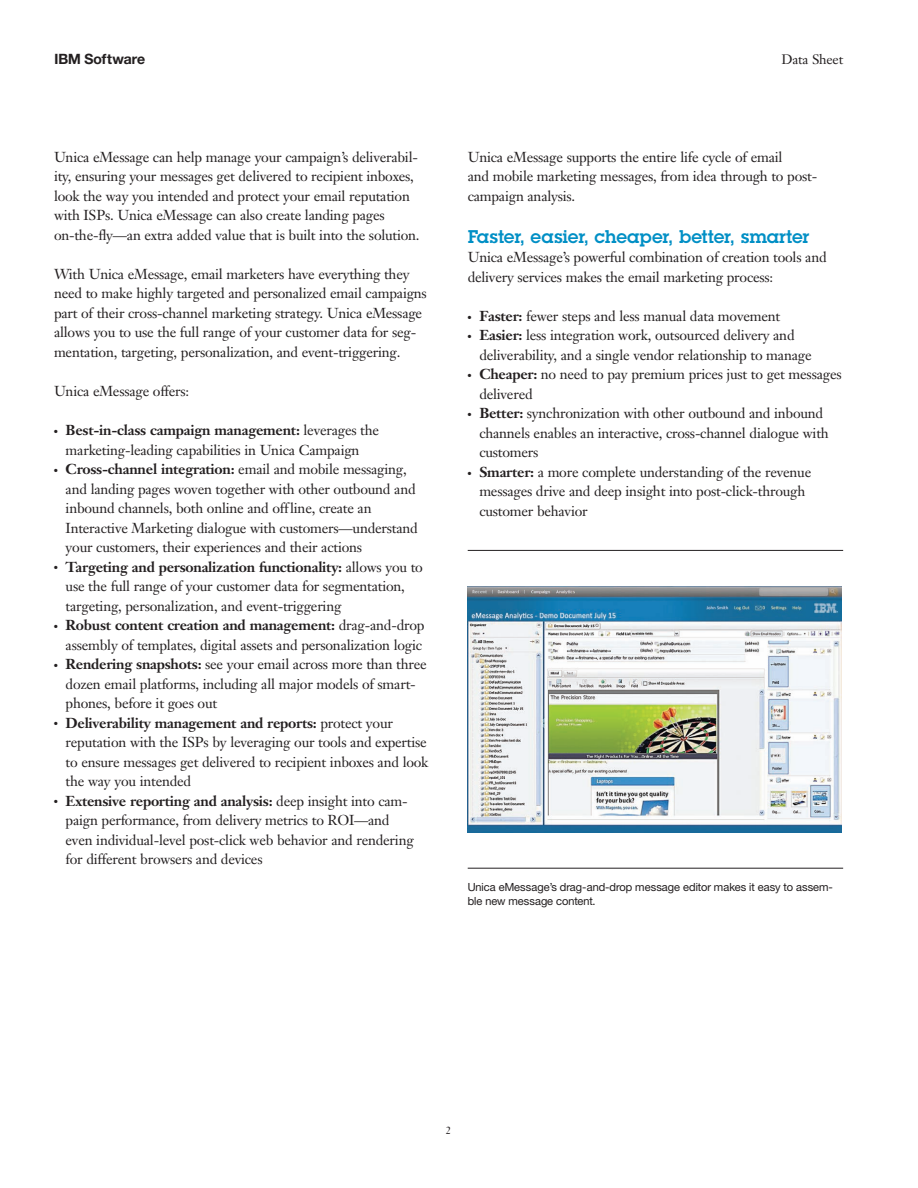
<style>
.page{position:relative;width:918px;height:1188px;background:#fff}
.page>*{position:absolute;margin:0;border:0;box-sizing:border-box;transform-origin:0 0}
.t1{font:600 18px "Lubalinfor IBM";color:#008fc5}
.t2{font:14.25px/19.5px "Janson Text LT Pro";letter-spacing:-.015em;color:#231f20}
.t3{font:700 14.25px "Helv Neuefor IBM";color:#231f20}
.t4{font:13.5px "Janson Text LT Pro";letter-spacing:-.015em;color:#231f20}
.t5{font:11.25px/13.5px "Helv Neuefor IBM";color:#231f20}
.t6{font:10.5px "Janson Text LT Pro";color:#231f20}
.s1{font-weight:700}
</style>
<div class="page">
<img style="left:468px;top:586px;width:374px;height:246px">
<hr style="left:468px;top:550px;width:375px;height:1px;background:#231f20">
<hr style="left:468px;top:868px;width:375px;height:1px;background:#231f20">
<p class="t3" style="left:54px;top:54px;width:92px">IBM Software</p>
<p class="t4" style="left:781px;top:54px;width:63px">Data Sheet</p>
<p class="t2" style="left:54px;top:149px;width:367px">Unica eMessage can help manage your campaign’s deliverabil&shy;ity, ensuring your messages get delivered to recipient inboxes, look the way you intended and protect your email reputation with ISPs. Unica eMessage can also create landing pages on-the-fly—an extra added value that is built into the solution.</p>
<p class="t2" style="left:54px;top:266px;width:374px">With Unica eMessage, email marketers have everything they need to make highly targeted and personalized email campaigns part of their cross-channel marketing strategy. Unica eMessage allows you to use the full range of your customer data for seg&shy;mentation, targeting, personalization, and event-triggering.</p>
<p class="t2" style="left:54px;top:383px;width:137px">Unica eMessage offers:</p>
<p class="t2" style="left:54px;top:422px;width:327px;text-align:center">● <span class="s1">Best-in-class campaign management:</span> leverages the marketing-leading capabilities in Unica Campaign</p>
<p class="t2" style="left:66px;top:461px;width:354px;text-indent:-12px">● <span class="s1">Cross-channel integration:</span> email and mobile messaging, and landing pages woven together with other outbound and inbound channels, both online and offline, create an Interactive Marketing dialogue with customers—understand your customers, their experiences and their actions</p>
<p class="t2" style="left:66px;top:558px;width:359px;text-indent:-12px">● <span class="s1">Targeting and personalization functionality:</span> allows you to use the full range of your customer data for segmentation, targeting, personalization, and event-triggering</p>
<p class="t2" style="left:54px;top:617px;width:372px;text-align:right">● <span class="s1">Robust content creation and management:</span> drag-and-drop assembly of templates, digital assets and personalization logic</p>
<p class="t2" style="left:66px;top:656px;width:363px;text-indent:-12px">● <span class="s1">Rendering snapshots:</span> see your email across more than three dozen email platforms, including all major models of smart&shy;phones, before it goes out</p>
<p class="t2" style="left:66px;top:714px;width:364px;text-indent:-12px">● <span class="s1">Deliverability management and reports:</span> protect your reputation with the ISPs by leveraging our tools and expertise to ensure messages get delivered to recipient inboxes and look the way you intended</p>
<p class="t2" style="left:66px;top:792px;width:350px;text-indent:-12px">● <span class="s1">Extensive reporting and analysis:</span> deep insight into cam&shy;paign performance, from delivery metrics to ROI—and even individual-level post-click web behavior and rendering for different browsers and devices</p>
<p class="t2" style="left:468px;top:149px;width:351px">Unica eMessage supports the entire life cycle of email<br>and mobile marketing messages, from idea through to post&shy;campaign analysis.</p>
<h2 class="t1" style="left:468px;top:230px;width:343px">Faster, easier, cheaper, better, smarter</h2>
<p class="t2" style="left:468px;top:249px;width:361px">Unica eMessage’s powerful combination of creation tools and delivery services makes the email marketing process:</p>
<p class="t2" style="left:468px;top:308px;width:314px">● <span class="s1">Faster:</span> fewer steps and less manual data movement</p>
<p class="t2" style="left:479px;top:327px;width:334px;text-indent:-12px">● <span class="s1">Easier:</span> less integration work, outsourced delivery and deliverability, and a single vendor relationship to manage</p>
<p class="t2" style="left:479px;top:366px;width:364px;text-indent:-12px">● <span class="s1">Cheaper:</span> no need to pay premium prices just to get messages delivered</p>
<p class="t2" style="left:479px;top:405px;width:351px;text-indent:-12px">● <span class="s1">Better:</span> synchronization with other outbound and inbound channels enables an interactive, cross-channel dialogue with customers</p>
<p class="t2" style="left:479px;top:464px;width:334px;text-indent:-12px">● <span class="s1">Smarter:</span> a more complete understanding of the revenue messages drive and deep insight into post-click-through customer behavior</p>
<p class="t5" style="left:468px;top:882px;width:367px">Unica eMessage’s drag-and-drop message editor makes it easy to assem&shy;ble new message content.</p>
<p class="t6" style="left:446px;top:1126px;width:7px">2</p>
</div>
